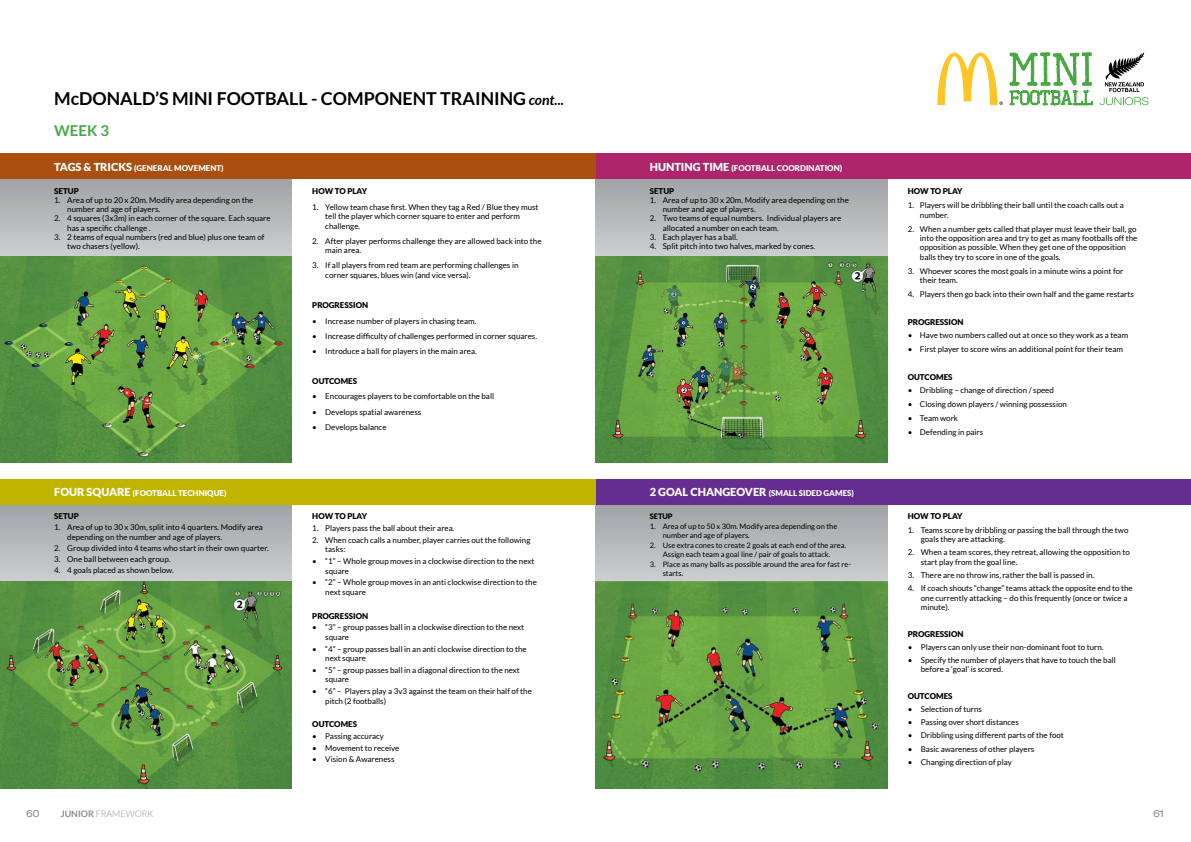
<style>
.page{position:relative;width:1191px;height:842px;background:#fff}
.page>*{position:absolute;margin:0;border:0;box-sizing:border-box;transform-origin:0 0}
.t1{font:700 17.8px "Lato";color:#000}
.t2{font:700 15px "Lato";color:#49a948}
.t3{font:expanded 10px "Helvetica Neue";color:#8a8c8e}
.t4{font:300 9px "Lato";color:#8a8c8e}
.t5{font:8px/9.5px "Lato";color:#000}
.t6{font:900 8px "Lato";color:#000}
.t7{font:900 8px "Lato";color:#fff}
.t8{font:7.5px/9.5px "Lato";color:#000}
.t9{font:900 7.5px "Lato";color:#000}
.s1{font-style:italic;font-size:14px}
.s2{font-size:11px}
.s3{font-weight:700}
</style>
<div class="page">
<svg style="left:1099px;top:52px;width:49px;height:53px"></svg>
<svg style="left:937px;top:53px;width:66px;height:52px"></svg>
<svg style="left:1009px;top:52px;width:84px;height:55px"></svg>
<svg style="left:596px;top:504px;width:291px;height:78px;background:#b4b6b8"></svg>
<div style="left:587px;top:479px;width:604px;height:25px;background:#662d91"></div>
<img style="left:596px;top:582px;width:291px;height:206px">
<svg style="left:596px;top:179px;width:291px;height:77px;background:#b6b8ba"></svg>
<div style="left:587px;top:154px;width:604px;height:25px;background:#ae256c"></div>
<img style="left:596px;top:256px;width:291px;height:207px">
<svg style="left:0;top:504px;width:292px;height:78px;background:#b5b7b6"></svg>
<div style="left:0;top:479px;width:596px;height:25px;background:#c1b400"></div>
<img style="left:0;top:582px;width:292px;height:206px">
<svg style="left:0;top:179px;width:292px;height:77px;background:#b6b8ba"></svg>
<div style="left:0;top:154px;width:596px;height:25px;background:#ab4f10"></div>
<img style="left:0;top:256px;width:292px;height:207px">
<h1 class="t1" style="left:54px;top:88px;width:511px">McDONALD’S MINI FOOTBALL - COMPONENT TRAINING <span class="s1">cont...</span></h1>
<h2 class="t2" style="left:54px;top:122px;width:56px">WEEK 3</h2>
<p class="t7" style="left:54px;top:163px;width:171px"><span class="s2">TAGS &amp; TRICKS</span> (GENERAL MOVEMENT)</p>
<p class="t7" style="left:649px;top:163px;width:194px"><span class="s2">HUNTING TIME</span> (FOOTBALL COORDINATION)</p>
<p class="t6" style="left:54px;top:187px;width:26px">SETUP</p>
<p class="t5" style="left:67px;top:196px;width:188px;line-height:9px;text-indent:-13px">1. Area of up to 20 x 20m. Modify area depending on the number and age of players.</p>
<p class="t5" style="left:67px;top:214px;width:205px;line-height:9px;text-indent:-13px">2. 4 squares (3x3m) in each corner of the square. Each square has a specific challenge .</p>
<p class="t5" style="left:67px;top:232px;width:199px;line-height:9px;text-indent:-13px">3. 2 teams of equal numbers (red and blue) plus one team of two chasers (yellow).</p>
<p class="t6" style="left:312px;top:187px;width:56px">HOW TO PLAY</p>
<p class="t5" style="left:325px;top:202px;width:215px;text-indent:-13px">1. Yellow team chase first. When they tag a Red / Blue they must tell the player which corner square to enter and perform challenge.</p>
<p class="t5" style="left:325px;top:236px;width:218px;text-indent:-13px">2. After player performs challenge they are allowed back into the main area.</p>
<p class="t5" style="left:325px;top:261px;width:195px;text-indent:-13px">3. If all players from red team are performing challenges in corner squares, blues win (and vice versa).</p>
<p class="t6" style="left:312px;top:301px;width:57px">PROGRESSION</p>
<p class="t5" style="left:312px;top:316px;width:166px">• Increase number of players in chasing team.</p>
<p class="t5" style="left:312px;top:331px;width:226px">• Increase difficulty of challenges performed in corner squares.</p>
<p class="t5" style="left:312px;top:346px;width:166px">• Introduce a ball for players in the main area.</p>
<p class="t6" style="left:312px;top:377px;width:46px">OUTCOMES</p>
<p class="t5" style="left:312px;top:392px;width:183px">• Encourages players to be comfortable on the ball</p>
<p class="t5" style="left:312px;top:407px;width:111px">• Develops spatial awareness</p>
<p class="t5" style="left:312px;top:422px;width:76px">• Develops balance</p>
<p class="t6" style="left:649px;top:187px;width:26px">SETUP</p>
<p class="t5" style="left:662px;top:196px;width:188px;line-height:9px;text-indent:-13px">1. Area of up to 30 x 20m. Modify area depending on the number and age of players.</p>
<p class="t5" style="left:662px;top:214px;width:180px;line-height:9px;text-indent:-13px">2. Two teams of equal numbers. Individual players are allocated a number on each team.</p>
<p class="t5" style="left:649px;top:232px;width:90px">3. Each player has a ball.</p>
<p class="t5" style="left:649px;top:241px;width:167px">4. Split pitch into two halves, marked by cones.</p>
<p class="t6" style="left:907px;top:187px;width:56px">HOW TO PLAY</p>
<p class="t5" style="left:920px;top:201px;width:205px;text-indent:-12px">1. Players will be dribbling their ball until the coach calls out a number.</p>
<p class="t5" style="left:920px;top:224px;width:219px;text-indent:-12px">2. When a number gets called that player must leave their ball, go into the opposition area and try to get as many footballs off the opposition as possible. When they get one of the opposition balls they try to score in one of the goals.</p>
<p class="t5" style="left:920px;top:266px;width:205px;text-indent:-12px">3. Whoever scores the most goals in a minute wins a point for their team.</p>
<p class="t5" style="left:907px;top:289px;width:228px">4. Players then go back into their own half and the game restarts</p>
<p class="t6" style="left:907px;top:317px;width:57px">PROGRESSION</p>
<p class="t5" style="left:907px;top:331px;width:222px">• Have two numbers called out at once so they work as a team</p>
<p class="t5" style="left:907px;top:344px;width:217px">• First player to score wins an additional point for their team</p>
<p class="t6" style="left:907px;top:372px;width:46px">OUTCOMES</p>
<p class="t5" style="left:907px;top:386px;width:148px">• Dribbling – change of direction / speed</p>
<p class="t5" style="left:907px;top:399px;width:161px">• Closing down players / winning possession</p>
<p class="t5" style="left:907px;top:413px;width:52px">• Team work</p>
<p class="t5" style="left:907px;top:427px;width:77px">• Defending in pairs</p>
<p class="t7" style="left:54px;top:488px;width:174px"><span class="s2">FOUR SQUARE</span> (FOOTBALL TECHNIQUE)</p>
<p class="t7" style="left:649px;top:488px;width:206px"><span class="s2">2 GOAL CHANGEOVER</span> (SMALL SIDED GAMES)</p>
<p class="t6" style="left:54px;top:512px;width:26px">SETUP</p>
<p class="t5" style="left:67px;top:523px;width:197px;text-indent:-13px">1. Area of up to 30 x 30m, split into 4 quarters. Modify area depending on the number and age of players.</p>
<p class="t5" style="left:54px;top:543px;width:216px">2. Group divided into 4 teams who start in their own quarter.</p>
<p class="t5" style="left:54px;top:554px;width:118px">3. One ball between each group.</p>
<p class="t5" style="left:54px;top:565px;width:121px">4. 4 goals placed as shown below.</p>
<p class="t6" style="left:312px;top:512px;width:56px">HOW TO PLAY</p>
<p class="t5" style="left:312px;top:523px;width:144px">1. Players pass the ball about their area.</p>
<p class="t5" style="left:325px;top:535px;width:207px;text-indent:-13px">2. When coach calls a number, player carries out the following tasks:</p>
<p class="t5" style="left:325px;top:556px;width:210px;text-indent:-13px">• “1” – Whole group moves in a clockwise direction to the next square</p>
<p class="t5" style="left:325px;top:578px;width:213px;text-indent:-13px">• “2” – Whole group moves in an anti clockwise direction to the next square</p>
<p class="t6" style="left:312px;top:611px;width:57px">PROGRESSION</p>
<p class="t5" style="left:325px;top:623px;width:200px;text-indent:-13px">• “3” – group passes ball in a clockwise direction to the next square</p>
<p class="t5" style="left:325px;top:644px;width:203px;text-indent:-13px">• “4” – group passes ball in an anti clockwise direction to the next square</p>
<p class="t5" style="left:325px;top:665px;width:196px;text-indent:-13px">• “5” – group passes ball in a diagonal direction to the next square</p>
<p class="t5" style="left:325px;top:686px;width:208px;text-indent:-13px">• “6” – Players play a 3v3 against the team on their half of the pitch (2 footballs)</p>
<p class="t6" style="left:312px;top:719px;width:46px">OUTCOMES</p>
<p class="t5" style="left:312px;top:731px;width:73px">• Passing accuracy</p>
<p class="t5" style="left:312px;top:743px;width:89px">• Movement to receive</p>
<p class="t5" style="left:312px;top:755px;width:84px">• Vision &amp; Awareness</p>
<p class="t9" style="left:649px;top:512px;width:25px">SETUP</p>
<p class="t8" style="left:662px;top:521px;width:176px;text-indent:-13px">1. Area of up to 50 x 30m. Modify area depending on the number and age of players.</p>
<p class="t8" style="left:649px;top:540px;width:198px;text-align:center">2. Use extra cones to create 2 goals at each end of the area.<br>Assign each team a goal line / pair of goals to attack.</p>
<p class="t8" style="left:662px;top:559px;width:190px;text-indent:-13px">3. Place as many balls as possible around the area for fast re&shy;starts.</p>
<p class="t6" style="left:907px;top:512px;width:56px">HOW TO PLAY</p>
<p class="t5" style="left:920px;top:525px;width:209px;text-indent:-13px">1. Teams score by dribbling or passing the ball through the two goals they are attacking.</p>
<p class="t5" style="left:920px;top:548px;width:210px;text-indent:-13px">2. When a team scores, they retreat, allowing the opposition to start play from the goal line.</p>
<p class="t5" style="left:907px;top:570px;width:188px">3. There are no throw ins, rather the ball is passed in.</p>
<p class="t5" style="left:920px;top:583px;width:213px;text-indent:-13px">4. If coach shouts “change” teams attack the opposite end to the one currently attacking – do this frequently (once or twice a minute).</p>
<p class="t6" style="left:907px;top:629px;width:57px">PROGRESSION</p>
<p class="t5" style="left:907px;top:642px;width:197px">• Players can only use their non-dominant foot to turn.</p>
<p class="t5" style="left:920px;top:655px;width:197px;text-indent:-13px">• Specify the number of players that have to touch the ball before a ‘goal’ is scored.</p>
<p class="t6" style="left:907px;top:691px;width:46px">OUTCOMES</p>
<p class="t5" style="left:907px;top:704px;width:76px">• Selection of turns</p>
<p class="t5" style="left:907px;top:717px;width:113px">• Passing over short distances</p>
<p class="t5" style="left:907px;top:731px;width:158px">• Dribbling using different parts of the foot</p>
<p class="t5" style="left:907px;top:744px;width:128px">• Basic awareness of other players</p>
<p class="t5" style="left:907px;top:757px;width:105px">• Changing direction of play</p>
<p class="t3" style="left:26px;top:807px;width:15px">60</p>
<p class="t4" style="left:61px;top:809px;width:94px"><span class="s3">JUNIOR</span> FRAMEWORK</p>
<p class="t3" style="left:1153px;top:807px;width:13px">61</p>
</div>
